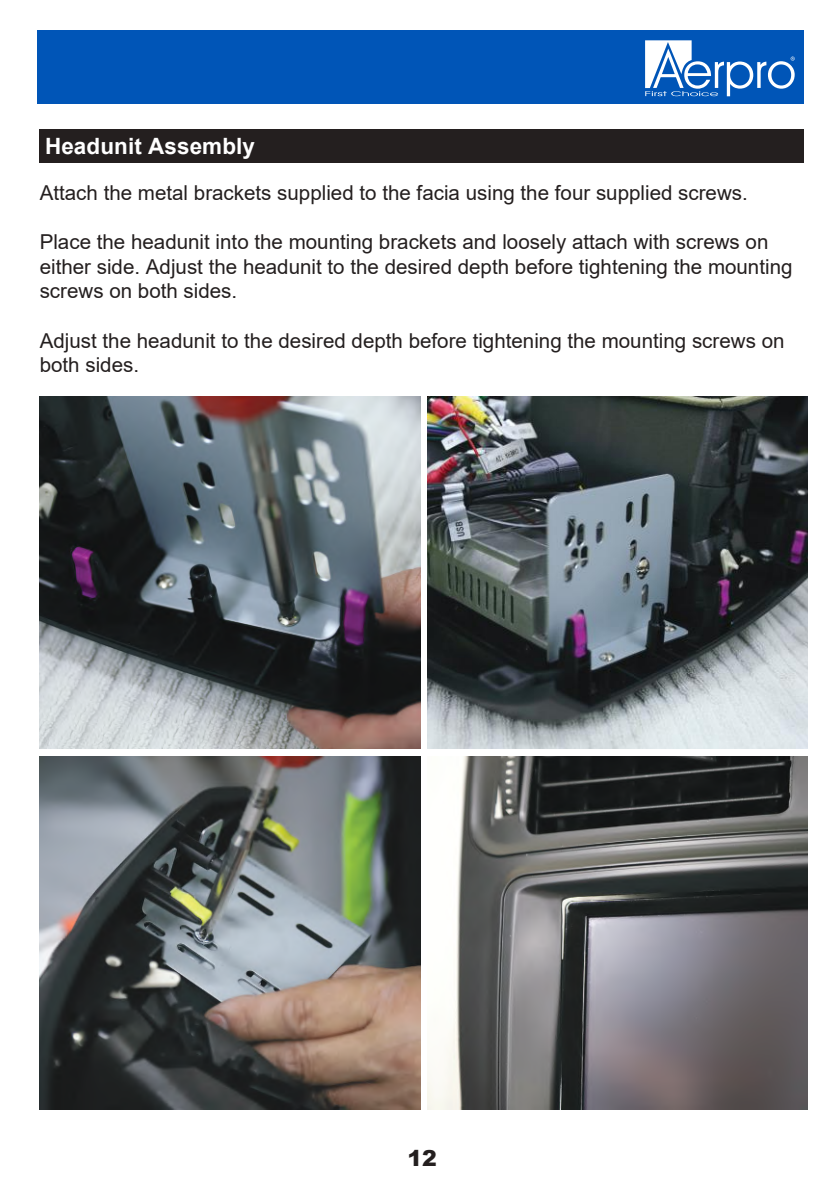
<style>
.page{position:relative;width:840px;height:1191px;background:#fff}
.page>*{position:absolute;margin:0;border:0;box-sizing:border-box;transform-origin:0 0}
.t1{font:700 22.4px "Arial";letter-spacing:.005em;color:#fff}
.t2{font:900 22px "Arial";color:#241f1f}
.t3{font:20.6px/24.6px "Arial";color:#241f1f}
</style>
<div class="page">
<img style="left:39px;top:396px;width:381px;height:353px">
<img style="left:427px;top:396px;width:380px;height:353px">
<img style="left:39px;top:757px;width:381px;height:352px">
<img style="left:427px;top:757px;width:380px;height:352px">
<div style="left:36px;top:31px;width:767px;height:73px;background:#0055b7"></div>
<svg style="left:645px;top:40px;width:149px;height:56px"></svg>
<div style="left:39px;top:129px;width:764px;height:33px;background:#241f1f"></div>
<p class="t1" style="left:45px;top:131px;width:211px">Headunit Assembly</p>
<p class="t3" style="left:40px;top:180px;width:709px">Attach the metal brackets supplied to the facia using the four supplied screws.</p>
<p class="t3" style="left:40px;top:229px;width:753px">Place the headunit into the mounting brackets and loosely attach with screws on either side. Adjust the headunit to the desired depth before tightening the mounting screws on both sides.</p>
<p class="t3" style="left:40px;top:328px;width:745px">Adjust the headunit to the desired depth before tightening the mounting screws on both sides.</p>
<p class="t2" style="left:407px;top:1141px;width:31px">12</p>
</div>
